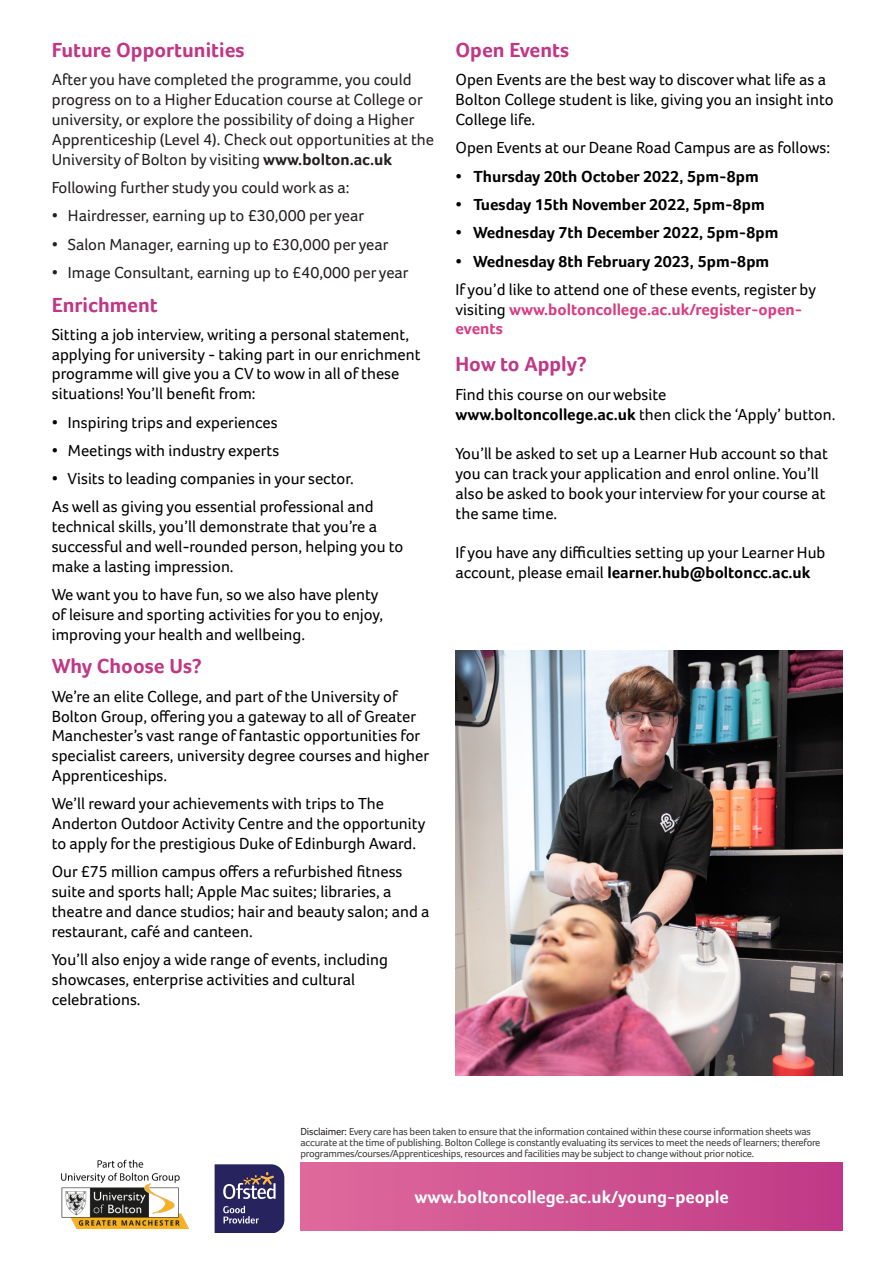
<style>
.page{position:relative;width:893px;height:1263px;background:#fff}
.page>*{position:absolute;margin:0;border:0;box-sizing:border-box;transform-origin:0 0}
.heading_1{font:700 21px "Foco";color:#c03786}
.body_text{font:700 21px "Foco";color:#c03786}
.t1{font:700 18px "Foco";color:#fff}
.heading_1-2{font:16.5px/19.8px "Foco";color:#000}
.heading_1-3{font:16.5px/19.8px "Foco";color:#231f20}
.bullets{font:16.5px/19.8px "Foco";color:#000}
.heading_1-4{font:700 16.5px "Foco";color:#000}
.t2{font:10.5px/11.2px "Foco";letter-spacing:-.02em;color:#3e3e3f}
.s1{font-weight:700}
.s2{font-weight:700;color:#d83c81}
.s3{color:#231f20}
</style>
<div class="page">
<img style="left:60px;top:1159px;width:128px;height:69px">
<div style="left:300px;top:1162px;width:543px;height:68px;background:linear-gradient(to right,#df6a9c,#bf3986)"></div>
<svg style="left:215px;top:1164px;width:69px;height:68px;background:#454070"></svg>
<img style="left:455px;top:651px;width:388px;height:425px">
<p class="heading_1" style="left:52px;top:38px;width:194px">Future Opportunities</p>
<p class="heading_1-3" style="left:52px;top:70px;width:384px">After you have completed the programme, you could progress on to a Higher Education course at College or university, or explore the possibility of doing a Higher Apprenticeship (Level 4). Check out opportunities at the University of Bolton by visiting <span class="s1">www.bolton.ac.uk</span></p>
<p class="heading_1-3" style="left:52px;top:177px;width:299px">Following further study you could work as a:</p>
<p class="heading_1-3" style="left:52px;top:206px;width:314px">• Hairdresser, earning up to £30,000 per year</p>
<p class="heading_1-3" style="left:52px;top:234px;width:338px">• Salon Manager, earning up to £30,000 per year</p>
<p class="heading_1-3" style="left:52px;top:262px;width:358px">• Image Consultant, earning up to £40,000 per year</p>
<p class="body_text" style="left:52px;top:292px;width:108px">Enrichment</p>
<p class="heading_1-2" style="left:52px;top:324px;width:370px">Sitting a job interview, writing a personal statement, applying for university - taking part in our enrichment programme will give you a CV to wow in all of these situations! You’ll benefit from:</p>
<p class="heading_1-2" style="left:52px;top:412px;width:227px">• Inspiring trips and experiences</p>
<p class="heading_1-2" style="left:52px;top:440px;width:229px">• Meetings with industry experts</p>
<p class="heading_1-2" style="left:52px;top:469px;width:303px">• Visits to leading companies in your sector.</p>
<p class="heading_1-2" style="left:52px;top:497px;width:353px">As well as giving you essential professional and technical skills, you’ll demonstrate that you’re a successful and well-rounded person, helping you to make a lasting impression.</p>
<p class="heading_1-2" style="left:52px;top:585px;width:333px">We want you to have fun, so we also have plenty of leisure and sporting activities for you to enjoy, improving your health and wellbeing.</p>
<p class="heading_1" style="left:52px;top:654px;width:151px">Why Choose Us?</p>
<p class="heading_1-2" style="left:52px;top:686px;width:379px">We’re an elite College, and part of the University of Bolton Group, offering you a gateway to all of Greater Manchester’s vast range of fantastic opportunities for specialist careers, university degree courses and higher Apprenticeships.</p>
<p class="heading_1-2" style="left:52px;top:794px;width:375px">We’ll reward your achievements with trips to The<br>Anderton Outdoor Activity Centre and the opportunity to apply for the prestigious Duke of Edinburgh Award.</p>
<p class="heading_1-2" style="left:52px;top:862px;width:379px">Our £75 million campus offers a refurbished fitness suite and sports hall; Apple Mac suites; libraries, a theatre and dance studios; hair and beauty salon; and a restaurant, café and canteen.</p>
<p class="heading_1-2" style="left:52px;top:949px;width:338px">You’ll also enjoy a wide range of events, including showcases, enterprise activities and cultural celebrations.</p>
<p class="heading_1" style="left:455px;top:38px;width:115px">Open Events</p>
<p class="heading_1-2" style="left:455px;top:70px;width:380px">Open Events are the best way to discover what life as a<br>Bolton College student is like, giving you an insight into<br>College life.</p>
<p class="heading_1-2" style="left:455px;top:138px;width:376px">Open Events at our Deane Road Campus are as follows:</p>
<p class="heading_1-4" style="left:455px;top:166px;width:305px">• Thursday 20th October 2022, 5pm-8pm</p>
<p class="heading_1-4" style="left:455px;top:195px;width:311px">• Tuesday 15th November 2022, 5pm-8pm</p>
<p class="heading_1-4" style="left:455px;top:223px;width:324px">• Wednesday 7th December 2022, 5pm-8pm</p>
<p class="heading_1-4" style="left:455px;top:251px;width:315px">• Wednesday 8th February 2023, 5pm-8pm</p>
<p class="heading_1-2" style="left:455px;top:279px;width:362px">If you’d like to attend one of these events, register by visiting <span class="s2">www.boltoncollege.ac.uk/register-open&shy;events</span></p>
<p class="heading_1" style="left:455px;top:352px;width:133px">How to Apply?</p>
<p class="bullets" style="left:455px;top:384px;width:381px">Find this course on our website <span class="s1">www.boltoncollege.ac.uk</span> then click the ‘Apply’ button.</p>
<p class="bullets" style="left:455px;top:443px;width:374px">You’ll be asked to set up a Learner Hub account so that you can track your application and enrol online. You’ll also be asked to book your interview for your course at the same time.</p>
<p class="bullets" style="left:455px;top:542px;width:371px">If you have any difficulties setting up your Learner Hub account, please email <span class="s1">learner.hub@boltoncc.ac.uk</span></p>
<p class="t2" style="left:300px;top:1125px;width:522px"><span class="s3">Disclaimer:</span> Every care has been taken to ensure that the information contained within these course information sheets was accurate at the time of publishing. Bolton College is constantly evaluating its services to meet the needs of learners; therefore programmes/courses/Apprenticeships, resources and facilities may be subject to change without prior notice.</p>
<p class="t1" style="left:414px;top:1186px;width:316px">www.boltoncollege.ac.uk/young-people</p>
</div>
